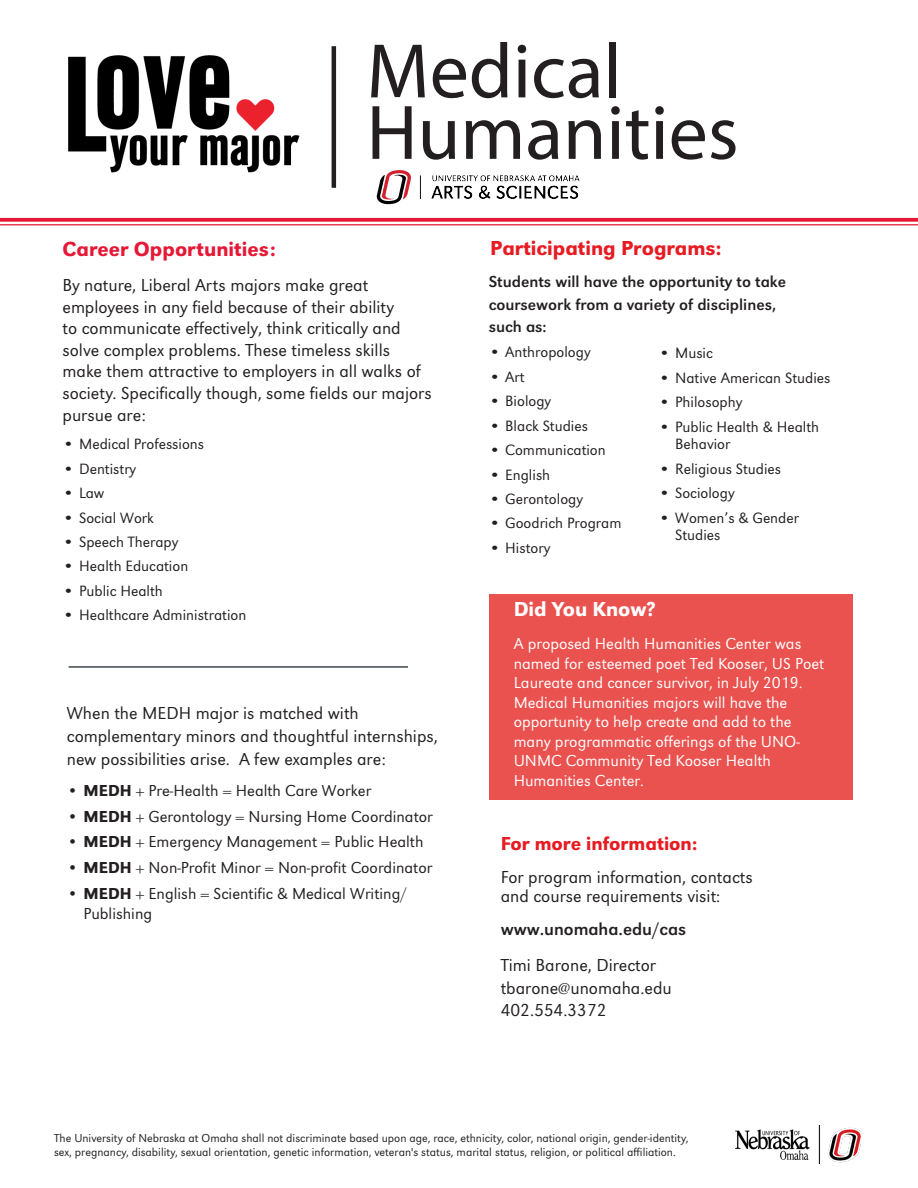
<style>
.page{position:relative;width:918px;height:1188px;background:#fff}
.page>*{position:absolute;margin:0;border:0;box-sizing:border-box;transform-origin:0 0}
.t1{font:78px "Myriad Pro";color:#231f20}
.bullets{font:500 21px "URW Grotesk";color:#e71b22}
.Body_copy{font:500 21px "URW Grotesk";color:#e51836}
.Body_copy-2{font:500 21px "URW Grotesk";color:#fff}
.Body_copy-3{font:500 19.5px "URW Grotesk";color:#e71b22}
.Body_copy-4{font:300 18px/21.6px "URW Grotesk";color:#231f20}
.Body_copy-5{font:18px/36px "URW Grotesk";color:#231f20}
.Body_copy-6{font:300 16.5px/19.5px "URW Grotesk";color:#fff}
.t2{font:300 16.5px/19.8px "URW Grotesk";color:#231f20}
.bullets-2{font:16.5px/22.5px "URW Grotesk";color:#231f20}
.t3{font:300 15.45px/17.9px "URW Grotesk";color:#231f20;scale:1.16 1}
.t4{font:300 12px/14.4px "URW Grotesk";color:#231f20}
.s1{font-weight:500}
.s2{font-weight:300}
</style>
<div class="page">
<img style="left:736px;top:1125px;width:126px;height:38px">
<hr style="left:69px;top:666px;width:339px;height:2px;background:#3e444f">
<div style="left:489px;top:594px;width:364px;height:205px;background:#e9524f"></div>
<svg style="left:0;top:218px;width:918px;height:4px;background:#e72b46"></svg>
<hr style="left:0;top:224px;width:918px;height:1px;background:#e51836">
<img style="left:68px;top:55px;width:232px;height:118px">
<hr style="left:332px;top:46px;width:4px;height:142px;background:#231f20">
<img style="left:376px;top:170px;width:204px;height:35px">
<p class="t1" style="left:367px;top:23px;width:257px">Medical</p>
<p class="t1" style="left:367px;top:85px;width:374px">Humanities</p>
<p class="Body_copy" style="left:63px;top:237px;width:215px">Career Opportunities:</p>
<p class="Body_copy-4" style="left:63px;top:274px;width:371px">By nature, Liberal Arts majors make great employees in any field because of their ability<br>to communicate effectively, think critically and solve complex problems. These timeless skills make them attractive to employers in all walks of society. Specifically though, some fields our majors pursue are:</p>
<p class="t3" style="left:63px;top:435px;width:124px">• Medical Professions</p>
<p class="t3" style="left:63px;top:460px;width:65px">• Dentistry</p>
<p class="t3" style="left:63px;top:484px;width:38px">• Law</p>
<p class="t3" style="left:63px;top:509px;width:80px">• Social Work</p>
<p class="t3" style="left:63px;top:533px;width:101px">• Speech Therapy</p>
<p class="t3" style="left:63px;top:557px;width:110px">• Health Education</p>
<p class="t3" style="left:63px;top:582px;width:88px">• Public Health</p>
<p class="t3" style="left:63px;top:606px;width:160px">• Healthcare Administration</p>
<p class="Body_copy-4" style="left:67px;top:701px;width:373px;line-height:23px">When the MEDH major is matched with complementary minors and thoughtful internships, new possibilities arise. A few examples are:</p>
<p class="t2" style="left:67px;top:781px;width:306px"><span class="s1">• MEDH</span> + Pre-Health = Health Care Worker</p>
<p class="t2" style="left:67px;top:807px;width:367px"><span class="s1">• MEDH</span> + Gerontology = Nursing Home Coordinator</p>
<p class="t2" style="left:67px;top:832px;width:358px"><span class="s1">• MEDH</span> + Emergency Management = Public Health</p>
<p class="t2" style="left:67px;top:858px;width:367px"><span class="s1">• MEDH</span> + Non-Profit Minor = Non-profit Coordinator</p>
<p class="t2" style="left:84px;top:883px;width:325px;text-indent:-16px"><span class="s1">• MEDH</span> + English = Scientific &amp; Medical Writing/<br>Publishing</p>
<p class="bullets" style="left:490px;top:236px;width:233px">Participating Programs:</p>
<p class="bullets-2" style="left:489px;top:270px;width:299px">Students will have the opportunity to take coursework from a variety of disciplines, such as:</p>
<p class="t3" style="left:489px;top:344px;width:89px">• Anthropology</p>
<p class="t3" style="left:489px;top:368px;width:32px">• Art</p>
<p class="t3" style="left:489px;top:392px;width:55px">• Biology</p>
<p class="t3" style="left:489px;top:417px;width:87px">• Black Studies</p>
<p class="t3" style="left:489px;top:441px;width:102px">• Communication</p>
<p class="t3" style="left:489px;top:466px;width:55px">• English</p>
<p class="t3" style="left:489px;top:490px;width:83px">• Gerontology</p>
<p class="t3" style="left:489px;top:514px;width:116px">• Goodrich Program</p>
<p class="t3" style="left:489px;top:539px;width:55px">• History</p>
<p class="t3" style="left:659px;top:344px;width:48px">• Music</p>
<p class="t3" style="left:659px;top:369px;width:150px">• Native American Studies</p>
<p class="t3" style="left:659px;top:393px;width:74px">• Philosophy</p>
<p class="t3" style="left:675px;top:418px;width:126px;text-indent:-16px">• Public Health &amp; Health<br>Behavior</p>
<p class="t3" style="left:659px;top:460px;width:107px">• Religious Studies</p>
<p class="t3" style="left:659px;top:484px;width:67px">• Sociology</p>
<p class="t3" style="left:675px;top:509px;width:108px;text-indent:-16px">• Women’s &amp; Gender<br>Studies</p>
<p class="Body_copy-2" style="left:514px;top:597px;width:144px">Did You Know?</p>
<p class="Body_copy-6" style="left:514px;top:634px;width:312px">A proposed Health Humanities Center was named for esteemed poet Ted Kooser, US Poet Laureate and cancer survivor, in July 2019.<br>Medical Humanities majors will have the opportunity to help create and add to the many programmatic offerings of the UNO-UNMC Community Ted Kooser Health Humanities Center.</p>
<p class="Body_copy-3" style="left:501px;top:832px;width:198px">For more information:</p>
<p class="Body_copy-4" style="left:501px;top:867px;width:254px;line-height:19.5px">For program information, contacts and course requirements visit:</p>
<p class="Body_copy-5" style="left:501px;top:911px;width:187px">www.unomaha.edu/cas<br><span class="s2">Timi Barone, Director</span></p>
<p class="Body_copy-4" style="left:501px;top:977px;width:173px;line-height:22.5px">tbarone@unomaha.edu<br>402.554.3372</p>
<p class="t4" style="left:54px;top:1130px;width:636px">The University of Nebraska at Omaha shall not discriminate based upon age, race, ethnicity, color, national origin, gender-identity, sex, pregnancy, disability, sexual orientation, genetic information, veteran's status, marital status, religion, or political affiliation.</p>
</div>
